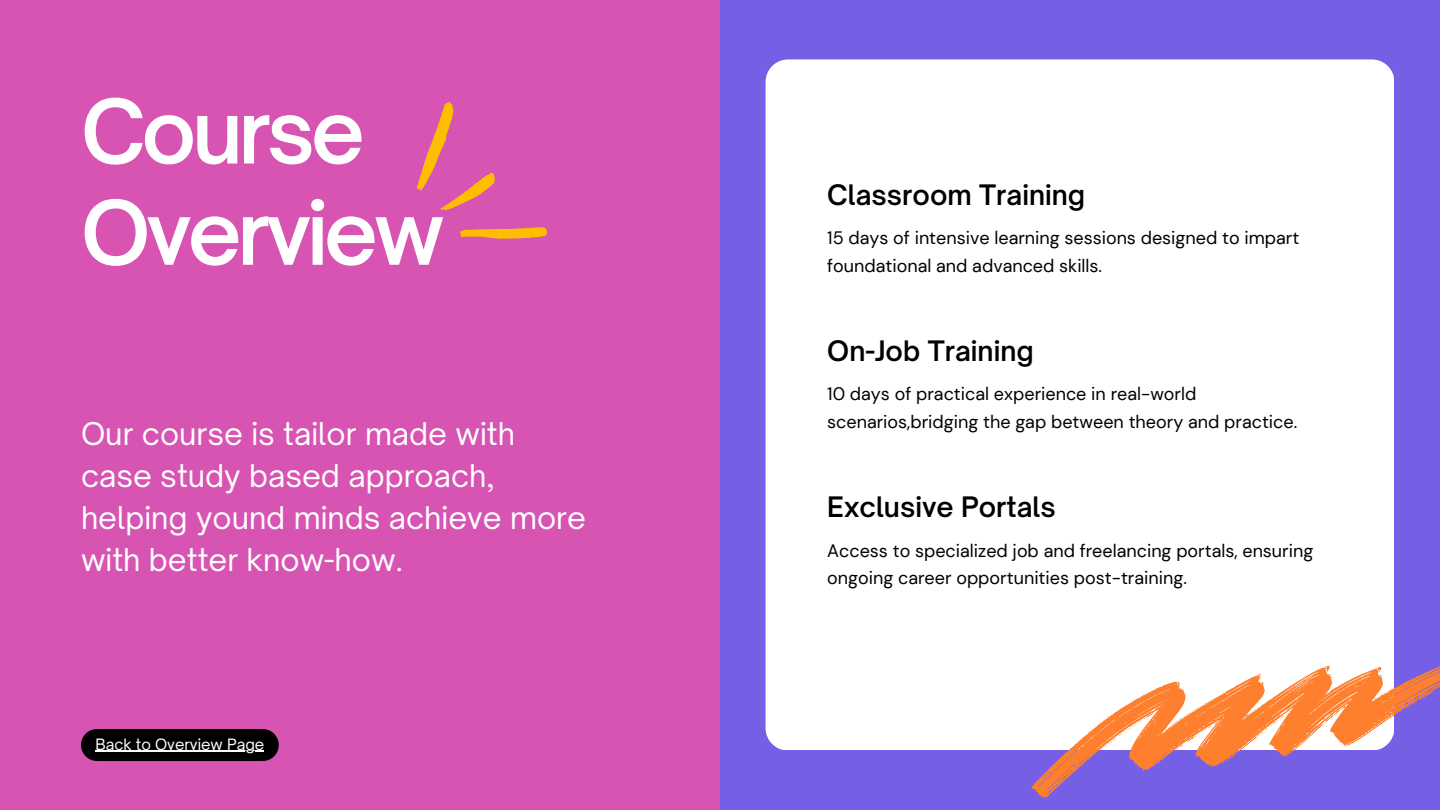
<style>
.page{position:relative;width:1440px;height:810px;background:#d754b3}
.page>*{position:absolute;margin:0;border:0;box-sizing:border-box;transform-origin:0 0}
.t1{font:600 85px/101.2px "Open Sauce One";letter-spacing:-.05em;color:#fff}
.t2{font:30px/42px "Open Sauce One";color:#fff}
.t3{font:600 27px "Open Sauce One";color:#000}
.t4{font:18px/27.8px "DM Sans";color:#000}
.t5{font:15px "Open Sauce One";color:#fff}
</style>
<div class="page">
<div style="left:720px;top:0;width:720px;height:810px;background:#755fe4"></div>
<div style="left:766px;top:59px;width:628px;height:691px;background:#fff;border-radius:23px"></div>
<svg style="left:1031px;top:666px;width:409px;height:133px"></svg>
<svg style="left:417px;top:101px;width:130px;height:138px"></svg>
<svg style="left:81px;top:729px;width:198px;height:32px;background:#0e090d"></svg>
<hr style="left:95px;top:751px;width:169px;height:1px;background:#fff">
<h1 class="t1" style="left:81px;top:80px;width:365px">Course<br>Overview</h1>
<h2 class="t2" style="left:81px;top:412px;width:506px">Our course is tailor made with case study based approach, helping yound minds achieve more with better know-how.</h2>
<h3 class="t5" style="left:95px;top:735px;width:170px">Back to Overview Page</h3>
<p class="t3" style="left:827px;top:178px;width:259px">Classroom Training</p>
<p class="t4" style="left:827px;top:224px;width:474px">15 days of intensive learning sessions designed to impart foundational and advanced skills.</p>
<h3 class="t3" style="left:827px;top:334px;width:208px">On-Job Training</h3>
<h4 class="t4" style="left:827px;top:380px;width:471px">10 days of practical experience in real-world scenarios,bridging the gap between theory and practice.</h4>
<h3 class="t3" style="left:827px;top:490px;width:230px">Exclusive Portals</h3>
<h4 class="t4" style="left:827px;top:537px;width:488px">Access to specialized job and freelancing portals, ensuring ongoing career opportunities post-training.</h4>
</div>
